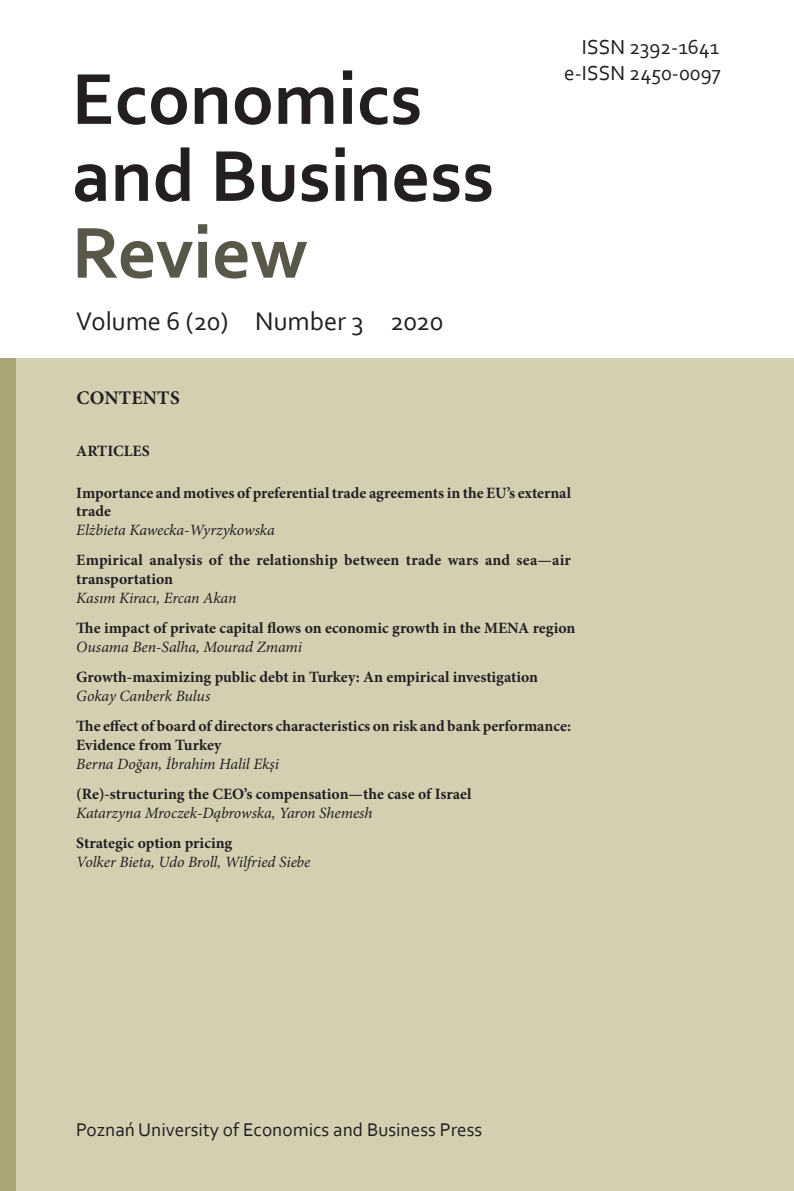
<style>
.page{position:relative;width:794px;height:1191px;background:#fff}
.page>*{position:absolute;margin:0;border:0;box-sizing:border-box;transform-origin:0 0}
.t1{font:700 75.6px/77px "Corbel";color:#231f20}
.t2{font:700 75.6px "Corbel";color:#58574a}
.t3{font:26.6px "Corbel";color:#231f20}
.t4{font:21.18px/25.4px "Corbel";color:#231f20}
.t5{font:19.25px "Corbel";color:#231f20}
.t6{font:700 19.25px "Minion Pro";letter-spacing:.01em;color:#231f20}
.t7{font:700 15.75px/18.9px "Minion Pro";color:#231f20}
.t8{font:italic 15.75px "Minion Pro";letter-spacing:-.01em;color:#231f20}
.s1{color:#fff}
</style>
<div class="page">
<div style="left:0;top:358px;width:16px;height:833px;background:#a9a575"></div>
<div style="left:16px;top:358px;width:778px;height:833px;background:#d3d0b2"></div>
<h1 class="t1" style="left:72px;top:58px;width:424px">Economics and Business</h1>
<h1 class="t2" style="left:72px;top:206px;width:237px">Review</h1>
<h2 class="t3" style="left:76px;top:304px;width:368px">Volume 6 (20) Number 3 2020</h2>
<p class="t6" style="left:76px;top:384px;width:105px">ContentS</p>
<h3 class="t4" style="left:564px;top:34px;width:158px"><span class="s1">e-</span>ISSN 2392-1641 e-ISSN 2450-0097</h3>
<p class="t7" style="left:76px;top:441px;width:75px">ARtICLeS</p>
<p class="t7" style="left:76px;top:483px;width:496px">Importance and motives of preferential trade agreements in the eU’s external trade</p>
<p class="t8" style="left:76px;top:519px;width:200px">Elżbieta Kawecka-Wyrzykowska</p>
<p class="t7" style="left:76px;top:551px;width:496px">empirical analysis of the relationship between trade wars and sea—air transportation</p>
<p class="t8" style="left:76px;top:587px;width:162px">Kasım Kiracı, Ercan Akan</p>
<p class="t7" style="left:76px;top:618px;width:501px">The impact of private capital flows on economic growth in the MenA region</p>
<p class="t8" style="left:76px;top:636px;width:227px">Ousama Ben-Salha, Mourad Zmami</p>
<p class="t7" style="left:76px;top:667px;width:463px">Growth-maximizing public debt in turkey: An empirical investigation</p>
<p class="t8" style="left:76px;top:685px;width:136px">Gokay Canberk Bulus</p>
<p class="t7" style="left:76px;top:716px;width:496px">The effect of board of directors characteristics on risk and bank performance: evidence from turkey</p>
<p class="t8" style="left:76px;top:753px;width:204px">Berna Doğan, İbrahim Halil Ekşi</p>
<p class="t7" style="left:76px;top:784px;width:397px">(Re)-structuring the Ceo’s compensation—the case of Israel</p>
<p class="t8" style="left:76px;top:802px;width:298px">Katarzyna Mroczek-Dąbrowska, Yaron Shemesh</p>
<p class="t7" style="left:76px;top:833px;width:157px">Strategic option pricing</p>
<p class="t8" style="left:76px;top:851px;width:236px">Volker Bieta, Udo Broll, Wilfried Siebe</p>
<p class="t5" style="left:76px;top:1117px;width:407px">Poznań University of Economics and Business Press</p>
</div>
